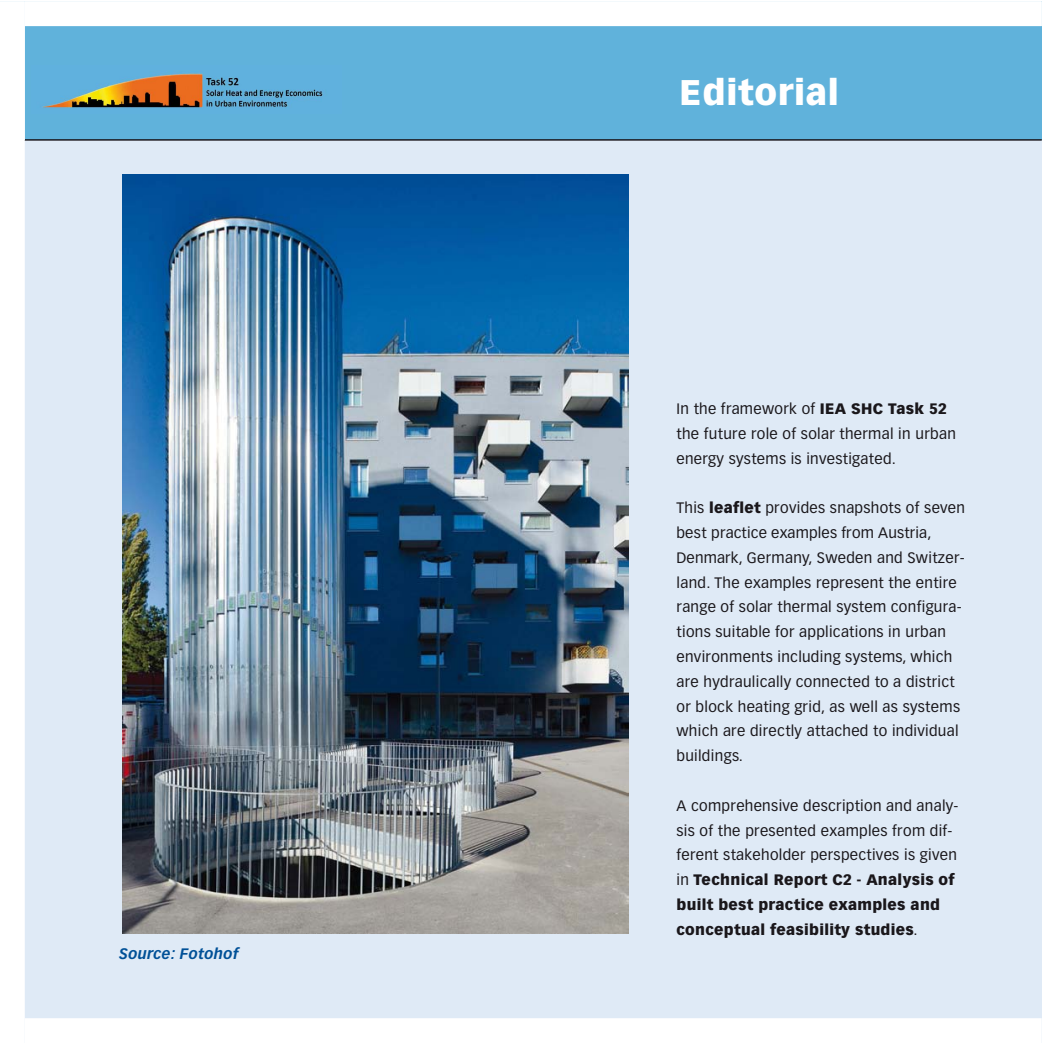
<style>
.page{position:relative;width:1043px;height:1043px;background:#fff}
.page>*{position:absolute;margin:0;border:0;box-sizing:border-box;transform-origin:0 0}
.t1{font:900 35px "Vectora LH";letter-spacing:.02em;color:#fff}
.t2{font:14.88px/24.8px "Vectora LH";letter-spacing:.025em;color:#1a171b}
.t3{font:italic 700 14.88px "Vectora LH";letter-spacing:.02em;color:#005097}
.s1{font-weight:900}
</style>
<div class="page">
<div style="left:0;top:1px;width:1042px;height:1042px;background:#dfeaf6"></div>
<div style="left:25px;top:1018px;width:1017px;height:25px;background:#fff"></div>
<div style="left:0;top:1px;width:25px;height:1042px;background:#fff"></div>
<div style="left:0;top:1px;width:1042px;height:139px;background:#60b2db"></div>
<div style="left:25px;top:1px;width:1017px;height:25px;background:#fff"></div>
<hr style="left:25px;top:140px;width:1017px;height:1px;background:#1a171b">
<div style="left:0;top:1px;width:25px;height:139px;background:#fff"></div>
<img style="left:43px;top:73px;width:280px;height:35px">
<img style="left:122px;top:175px;width:507px;height:759px">
<p class="t3" style="left:119px;top:948px;width:121px">Source: Fotohof</p>
<h1 class="t1" style="left:680px;top:79px;width:161px">Ed i to rial</h1>
<p class="t2" style="left:676px;top:398px;width:281px">In the frame work of <span class="s1">IEA SHC Task 52 </span>the fu ture role of so lar ther mal in ur ban en ergy sys tems is in ves ti gated.</p>
<p class="t2" style="left:676px;top:497px;width:290px">This <span class="s1">leaf let</span> pro vides snap shots of seven best prac tice ex am ples from Aus tria,<br>Den mark, Ger many, Swe den and Swit zer - land. The ex am ples rep re sent the en tire range of so lar ther mal sys tem con fig u ra&shy;tions suit able for ap pli ca tions in ur ban en vi ron ments in clud ing sys tems, which are hydraulically con nected to a dis trict or block heat ing grid, as well as sys tems which are di rectly at tached to in di vid ual build ings.</p>
<p class="t2" style="left:676px;top:795px;width:284px">A com pre hen sive de scrip tion and anal y - sis of the pre sented ex am ples from dif - fer ent stake holder per spec tives is given in <span class="s1">Tech ni cal Re port C2 - Anal y sis of built best prac tice ex am ples and con cep tual fea si bil ity stud ies</span>.</p>
</div>
